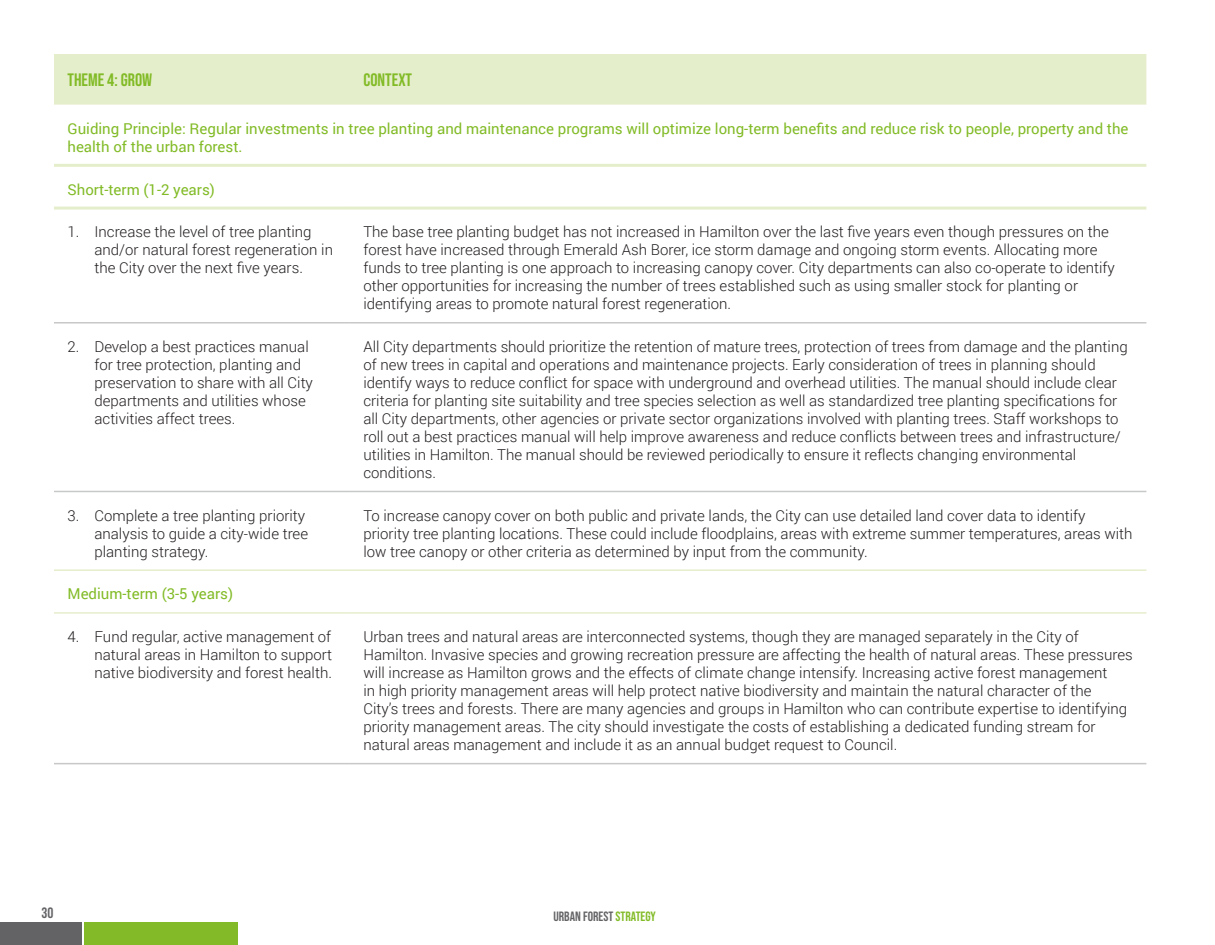
<style>
.page{position:relative;width:1215px;height:945px;background:#fff}
.page>*{position:absolute;margin:0;border:0;box-sizing:border-box;transform-origin:0 0}
.Table_Header{font:18px "Bebas Neue";color:#82bb27}
.Table_body{font:300 15px/18px "Roboto";color:#231f20}
.Table_Subheader{font:15px/18px "Roboto";color:#82bb27}
.t1{font:15px "Bebas Neue";color:#636366}
.t2{font:13.5px "Bebas Neue";color:#636366}
.s1{color:#82bb27}
</style>
<div class="page">
<div style="left:84px;top:923px;width:153px;height:22px;background:#82bb27"></div>
<div style="left:0;top:923px;width:82px;height:22px;background:#636366"></div>
<div style="left:54px;top:54px;width:1092px;height:51px;background:#e5eecb"></div>
<hr style="left:54px;top:569px;width:296px;height:2px;background:#e5eecb">
<hr style="left:350px;top:569px;width:796px;height:2px;background:#e5eecb">
<hr style="left:54px;top:612px;width:296px;height:2px;background:#e5eecb">
<hr style="left:350px;top:612px;width:796px;height:2px;background:#e5eecb">
<hr style="left:54px;top:322px;width:296px;height:2px;background:#c7c8ca">
<hr style="left:350px;top:322px;width:796px;height:2px;background:#c7c8ca">
<hr style="left:54px;top:491px;width:296px;height:1px;background:#c7c8ca">
<hr style="left:350px;top:491px;width:796px;height:1px;background:#c7c8ca">
<hr style="left:54px;top:763px;width:296px;height:1px;background:#c7c8ca">
<hr style="left:350px;top:763px;width:796px;height:1px;background:#c7c8ca">
<hr style="left:54px;top:164px;width:296px;height:3px;background:#e5eecb">
<hr style="left:350px;top:164px;width:796px;height:3px;background:#e5eecb">
<hr style="left:54px;top:207px;width:296px;height:3px;background:#e5eecb">
<hr style="left:350px;top:207px;width:796px;height:3px;background:#e5eecb">
<p class="Table_Header" style="left:68px;top:70px;width:86px">THEME 4: GROW</p>
<p class="Table_Header" style="left:363px;top:70px;width:50px">CONTEXT</p>
<p class="Table_Subheader" style="left:68px;top:119px;width:1063px">Guiding Principle: Regular investments in tree planting and maintenance programs will optimize long-term benefits and reduce risk to people, property and the health of the urban forest.</p>
<p class="Table_Subheader" style="left:68px;top:180px;width:149px">Short-term (1-2 years)</p>
<p class="Table_body" style="left:94px;top:222px;width:240px;text-indent:-27px">1. Increase the level of tree planting and/or natural forest regeneration in the City over the next five years.</p>
<p class="Table_body" style="left:363px;top:222px;width:753px">The base tree planting budget has not increased in Hamilton over the last five years even though pressures on the forest have increased through Emerald Ash Borer, ice storm damage and ongoing storm events. Allocating more funds to tree planting is one approach to increasing canopy cover. City departments can also co-operate to identify other opportunities for increasing the number of trees established such as using smaller stock for planting or identifying areas to promote natural forest regeneration.</p>
<p class="Table_body" style="left:94px;top:337px;width:220px;text-indent:-27px">2. Develop a best practices manual for tree protection, planting and preservation to share with all City departments and utilities whose activities affect trees.</p>
<p class="Table_body" style="left:363px;top:337px;width:766px">All City departments should prioritize the retention of mature trees, protection of trees from damage and the planting of new trees in capital and operations and maintenance projects. Early consideration of trees in planning should identify ways to reduce conflict for space with underground and overhead utilities. The manual should include clear criteria for planting site suitability and tree species selection as well as standardized tree planting specifications for all City departments, other agencies or private sector organizations involved with planting trees. Staff workshops to roll out a best practices manual will help improve awareness and reduce conflicts between trees and infrastructure/ utilities in Hamilton. The manual should be reviewed periodically to ensure it reflects changing environmental conditions.</p>
<p class="Table_body" style="left:94px;top:506px;width:215px;text-indent:-27px">3. Complete a tree planting priority analysis to guide a city-wide tree planting strategy.</p>
<p class="Table_body" style="left:363px;top:506px;width:771px">To increase canopy cover on both public and private lands, the City can use detailed land cover data to identify priority tree planting locations. These could include floodplains, areas with extreme summer temperatures, areas with low tree canopy or other criteria as determined by input from the community.</p>
<p class="Table_Subheader" style="left:67px;top:585px;width:167px">Medium-term (3-5 years)</p>
<p class="Table_body" style="left:94px;top:627px;width:239px;text-align:justify;text-indent:-27px">4. Fund regular, active management of natural areas in Hamilton to support native biodiversity and forest health.</p>
<p class="Table_body" style="left:363px;top:627px;width:771px">Urban trees and natural areas are interconnected systems, though they are managed separately in the City of Hamilton. Invasive species and growing recreation pressure are affecting the health of natural areas. These pressures will increase as Hamilton grows and the effects of climate change intensify. Increasing active forest management<br>in high priority management areas will help protect native biodiversity and maintain the natural character of the<br>City’s trees and forests. There are many agencies and groups in Hamilton who can contribute expertise to identifying priority management areas. The city should investigate the costs of establishing a dedicated funding stream for natural areas management and include it as an annual budget request to Council.</p>
<p class="t1" style="left:42px;top:905px;width:13px">30</p>
<p class="t2" style="left:553px;top:909px;width:104px">URBAN FOREST <span class="s1">STRATEGY</span></p>
</div>
